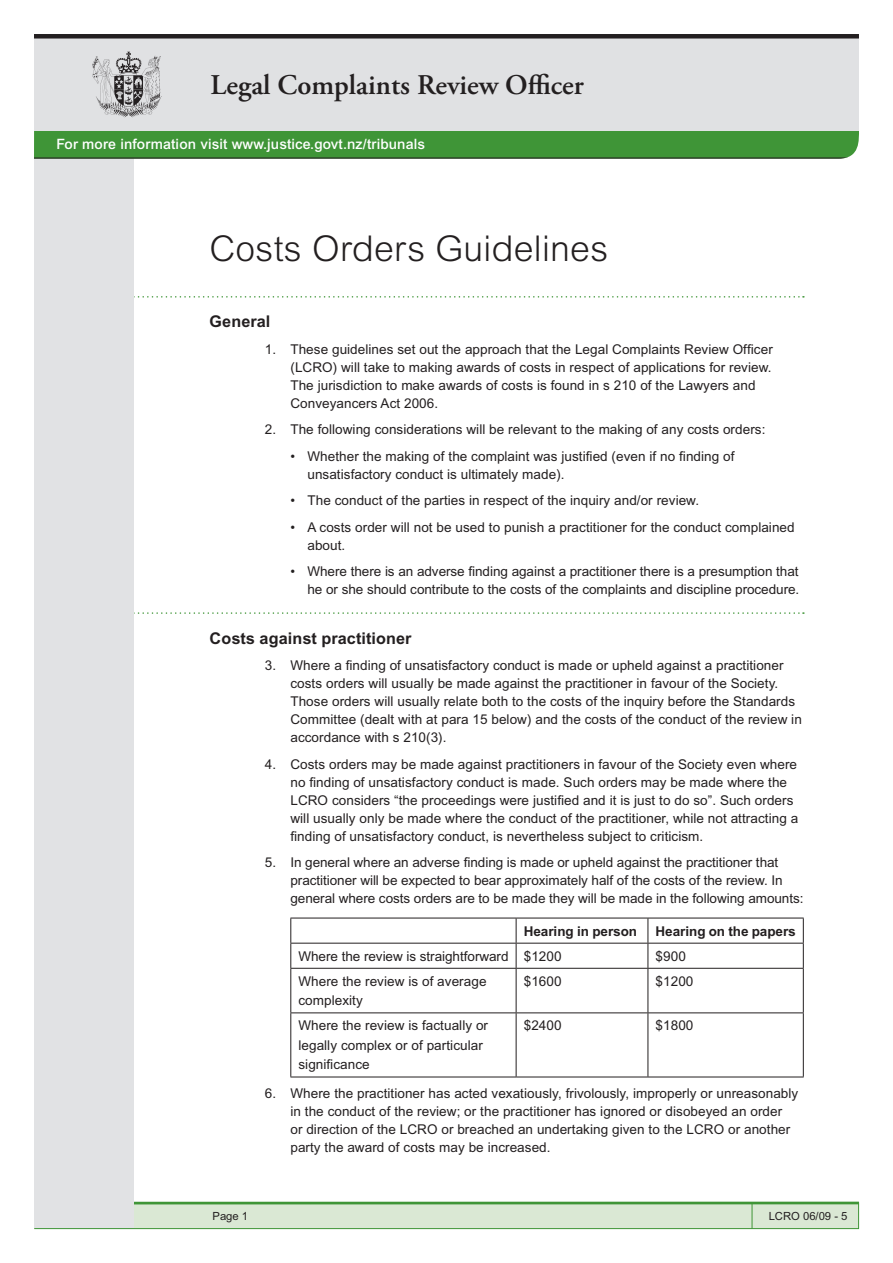
<style>
.page{position:relative;width:893px;height:1263px;background:#fff}
.page>*{position:absolute;margin:0;border:0;box-sizing:border-box;transform-origin:0 0}
.t1{font:300 35.55px "Arial MT Std";letter-spacing:.01em;color:#231f20}
.t2{font:600 28.5px "Adobe Garamond Pro";color:#231f20}
.t3{font:700 16.2px "Arial MT Std";letter-spacing:.005em;color:#231f20}
.t4{font:500 14.25px "Arial MT Std";letter-spacing:.01em;color:#fff}
.t5{font:13.5px/18px "Arial MT Std";letter-spacing:.005em;color:#231f20}
.t6{font:700 13.5px "Arial MT Std";letter-spacing:-.005em;color:#231f20}
.t7{font:11.25px "Arial MT Std";color:#231f20}
</style>
<div class="page">
<svg style="left:134px;top:296px;width:670px;height:2px"></svg>
<svg style="left:134px;top:612px;width:670px;height:2px"></svg>
<hr style="left:290px;top:918px;width:226px;height:1px;background:#231f20">
<hr style="left:516px;top:918px;width:132px;height:1px;background:#231f20">
<hr style="left:648px;top:918px;width:156px;height:1px;background:#231f20">
<hr style="left:290px;top:943px;width:226px;height:1px;background:#231f20">
<svg style="left:290px;top:918px;width:1px;height:50px"></svg>
<hr style="left:516px;top:943px;width:132px;height:1px;background:#231f20">
<svg style="left:516px;top:918px;width:1px;height:50px"></svg>
<hr style="left:648px;top:943px;width:156px;height:1px;background:#231f20">
<svg style="left:648px;top:918px;width:1px;height:50px"></svg>
<svg style="left:803px;top:918px;width:1px;height:50px"></svg>
<hr style="left:290px;top:968px;width:226px;height:1px;background:#231f20">
<hr style="left:290px;top:969px;width:1px;height:43px;background:#231f20">
<hr style="left:516px;top:968px;width:132px;height:1px;background:#231f20">
<hr style="left:516px;top:969px;width:1px;height:43px;background:#231f20">
<hr style="left:648px;top:968px;width:156px;height:1px;background:#231f20">
<hr style="left:648px;top:969px;width:1px;height:43px;background:#231f20">
<hr style="left:803px;top:969px;width:1px;height:43px;background:#231f20">
<hr style="left:290px;top:1012px;width:226px;height:1px;background:#231f20">
<hr style="left:290px;top:1013px;width:1px;height:63px;background:#231f20">
<hr style="left:516px;top:1012px;width:132px;height:1px;background:#231f20">
<hr style="left:516px;top:1013px;width:1px;height:63px;background:#231f20">
<hr style="left:648px;top:1012px;width:156px;height:1px;background:#231f20">
<hr style="left:648px;top:1013px;width:1px;height:63px;background:#231f20">
<hr style="left:803px;top:1013px;width:1px;height:63px;background:#231f20">
<hr style="left:290px;top:1076px;width:226px;height:1px;background:#231f20">
<hr style="left:516px;top:1076px;width:132px;height:1px;background:#231f20">
<hr style="left:648px;top:1076px;width:156px;height:1px;background:#231f20">
<div style="left:34px;top:158px;width:100px;height:1071px;background:#e1e2e4"></div>
<svg style="left:34px;top:1202px;width:825px;height:27px;background:#c9dec4"></svg>
<div style="left:34px;top:130px;width:825px;height:27px;background:#3f9537"></div>
<hr style="left:34px;top:157px;width:825px;height:2px;background:#231f20">
<div style="left:34px;top:34px;width:825px;height:96px;background:#e0e1e3"></div>
<div style="left:34px;top:34px;width:825px;height:5px;background:#231f20"></div>
<svg style="left:92px;top:52px;width:69px;height:65px"></svg>
<h2 class="t2" style="left:210px;top:69px;width:375px">Legal Complaints Review Officer</h2>
<p class="t4" style="left:57px;top:136px;width:370px">For more information visit www.justice.govt.nz/tribunals</p>
<h1 class="t1" style="left:210px;top:228px;width:400px">Costs Orders Guidelines</h1>
<p class="t3" style="left:210px;top:312px;width:62px">General</p>
<p class="t5" style="left:290px;top:340px;width:484px;text-indent:-26px">1. These guidelines set out the approach that the Legal Complaints Review Officer (LCRO) will take to making awards of costs in respect of applications for review.<br>The jurisdiction to make awards of costs is found in s 210 of the Lawyers and Conveyancers Act 2006.</p>
<p class="t5" style="left:265px;top:421px;width:502px">2. The following considerations will be relevant to the making of any costs orders:</p>
<p class="t5" style="left:307px;top:447px;width:429px;text-indent:-17px">• Whether the making of the complaint was justified (even if no finding of unsatisfactory conduct is ultimately made).</p>
<p class="t5" style="left:290px;top:492px;width:410px">• The conduct of the parties in respect of the inquiry and/or review.</p>
<p class="t5" style="left:307px;top:518px;width:489px;text-indent:-17px">• A costs order will not be used to punish a practitioner for the conduct complained about.</p>
<p class="t5" style="left:290px;top:563px;width:510px;text-align:right">• Where there is an adverse finding against a practitioner there is a presumption that he or she should contribute to the costs of the complaints and discipline procedure.</p>
<p class="t3" style="left:210px;top:628px;width:203px">Costs against practitioner</p>
<p class="t5" style="left:290px;top:656px;width:513px;text-indent:-26px">3. Where a finding of unsatisfactory conduct is made or upheld against a practitioner costs orders will usually be made against the practitioner in favour of the Society.<br>Those orders will usually relate both to the costs of the inquiry before the Standards Committee (dealt with at para 15 below) and the costs of the conduct of the review in accordance with s 210(3).</p>
<p class="t5" style="left:290px;top:755px;width:509px;text-indent:-26px">4. Costs orders may be made against practitioners in favour of the Society even where no finding of unsatisfactory conduct is made. Such orders may be made where the LCRO considers “the proceedings were justified and it is just to do so”. Such orders will usually only be made where the conduct of the practitioner, while not attracting a finding of unsatisfactory conduct, is nevertheless subject to criticism.</p>
<p class="t5" style="left:290px;top:853px;width:515px;text-indent:-26px">5. In general where an adverse finding is made or upheld against the practitioner that practitioner will be expected to bear approximately half of the costs of the review. In general where costs orders are to be made they will be made in the following amounts:</p>
<p class="t6" style="left:524px;top:923px;width:115px">Hearing in person</p>
<p class="t6" style="left:656px;top:923px;width:142px">Hearing on the papers</p>
<p class="t5" style="left:298px;top:947px;width:265px">Where the review is straightforward $1200</p>
<p class="t5" style="left:656px;top:947px;width:32px">$900</p>
<p class="t5" style="left:298px;top:971px;width:190px;line-height:19.5px">Where the review is of average complexity</p>
<p class="t5" style="left:524px;top:972px;width:39px">$1600</p>
<p class="t5" style="left:656px;top:972px;width:39px">$1200</p>
<p class="t5" style="left:298px;top:1016px;width:191px;line-height:19.5px">Where the review is factually or legally complex or of particular significance</p>
<p class="t5" style="left:524px;top:1016px;width:39px">$2400</p>
<p class="t5" style="left:656px;top:1016px;width:39px">$1800</p>
<p class="t5" style="left:290px;top:1084px;width:509px;text-indent:-26px">6. Where the practitioner has acted vexatiously, frivolously, improperly or unreasonably in the conduct of the review; or the practitioner has ignored or disobeyed an order<br>or direction of the LCRO or breached an undertaking given to the LCRO or another party the award of costs may be increased.</p>
<p class="t7" style="left:213px;top:1210px;width:37px">Page 1</p>
<p class="t7" style="left:769px;top:1210px;width:80px">LCRO 06/09 - 5</p>
</div>
